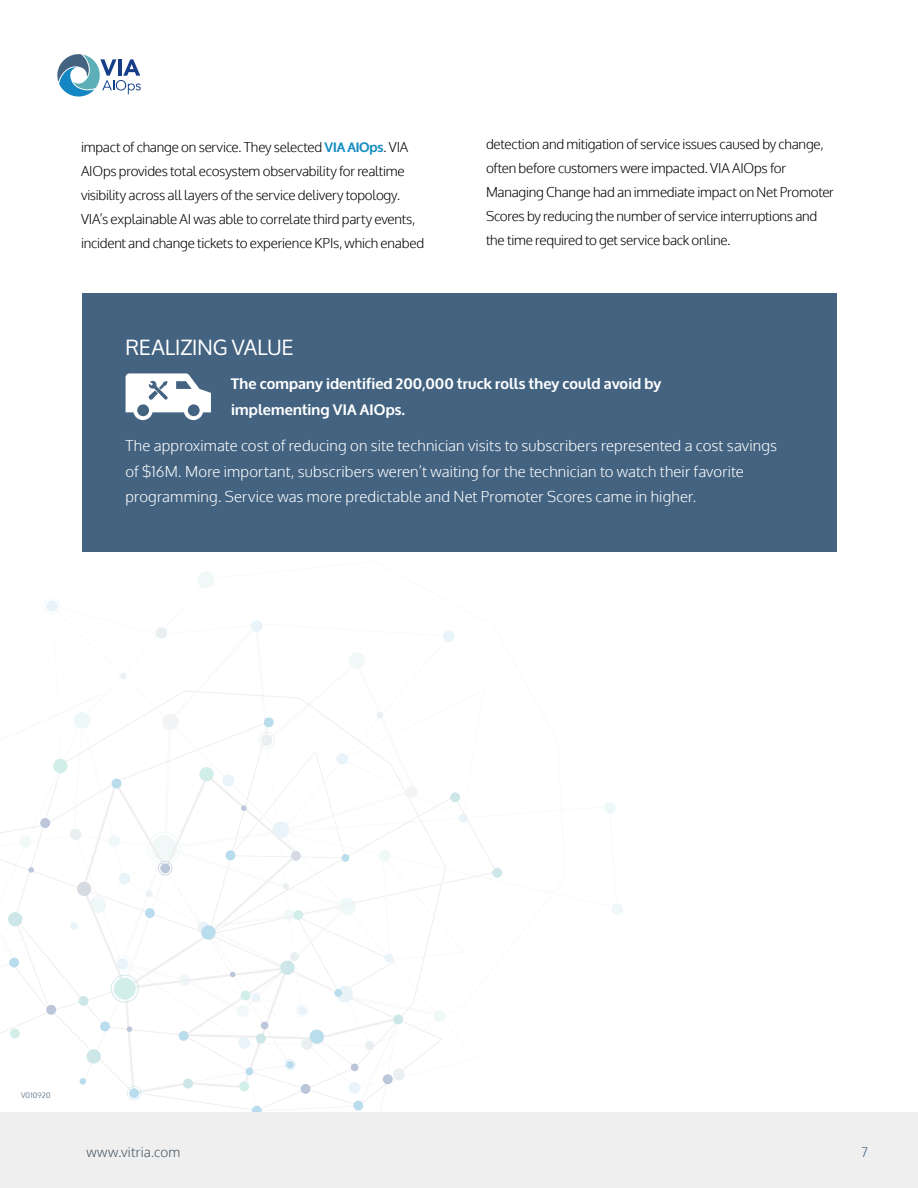
<style>
.page{position:relative;width:918px;height:1188px;background:#fff}
.page>*{position:absolute;margin:0;border:0;box-sizing:border-box;transform-origin:0 0}
.t1{font:21px "Oxygen";letter-spacing:.005em;color:#fff}
.t2{font:300 15px/25.5px "Oxygen";letter-spacing:.01em;color:#fff}
.t3{font:700 15px/25.5px "Oxygen";letter-spacing:.01em;color:#fff}
.t4{font:300 13.5px/24px "Oxygen";letter-spacing:-.015em;color:#000}
.t5{font:300 13.5px "Oxygen";letter-spacing:.015em;color:#455560}
.t6{font:300 13.5px "Oxygen";color:#436381}
.t7{font:300 7.5px "Oxygen";letter-spacing:.03em;color:#436381}
.s1{font-weight:700;color:#158dc2}
</style>
<div class="page">
<svg style="left:612px;top:903px;width:11px;height:12px"></svg>
<svg style="left:604px;top:802px;width:11px;height:12px"></svg>
<div style="left:492px;top:868px;width:10px;height:10px;background:#cde6e8;border-radius:50%"></div>
<svg style="left:0;top:572px;width:485px;height:540px"></svg>
<div style="left:0;top:1112px;width:918px;height:76px;background:#efeff0"></div>
<svg style="left:57px;top:54px;width:84px;height:43px"></svg>
<div style="left:82px;top:293px;width:755px;height:259px;background:#436381"></div>
<svg style="left:126px;top:373px;width:85px;height:47px"></svg>
<p class="t4" style="left:81px;top:135px;width:345px">impact of change on service. They selected <span class="s1">VIA AIOps</span>. VIA AIOps provides total ecosystem observability for realtime visibility across all layers of the service delivery topology.<br>VIA’s explainable AI was able to correlate third party events, incident and change tickets to experience KPIs, which enabed</p>
<p class="t4" style="left:486px;top:132px;width:350px">detection and mitigation of service issues caused by change, often before customers were impacted. VIA AIOps for Managing Change had an immediate impact on Net Promoter Scores by reducing the number of service interruptions and the time required to get service back online.</p>
<h1 class="t1" style="left:126px;top:336px;width:170px">REALIZING VALUE</h1>
<p class="t3" style="left:231px;top:372px;width:432px">The company identified 200,000 truck rolls they could avoid by implementing VIA AIOps.</p>
<p class="t2" style="left:126px;top:433px;width:653px">The approximate cost of reducing on site technician visits to subscribers represented a cost savings of $16M. More important, subscribers weren’t waiting for the technician to watch their favorite programming. Service was more predictable and Net Promoter Scores came in higher.</p>
<p class="t7" style="left:21px;top:1091px;width:31px">V010920</p>
<p class="t5" style="left:86px;top:1143px;width:96px">www.vitria.com</p>
<p class="t6" style="left:861px;top:1144px;width:8px">7</p>
</div>
